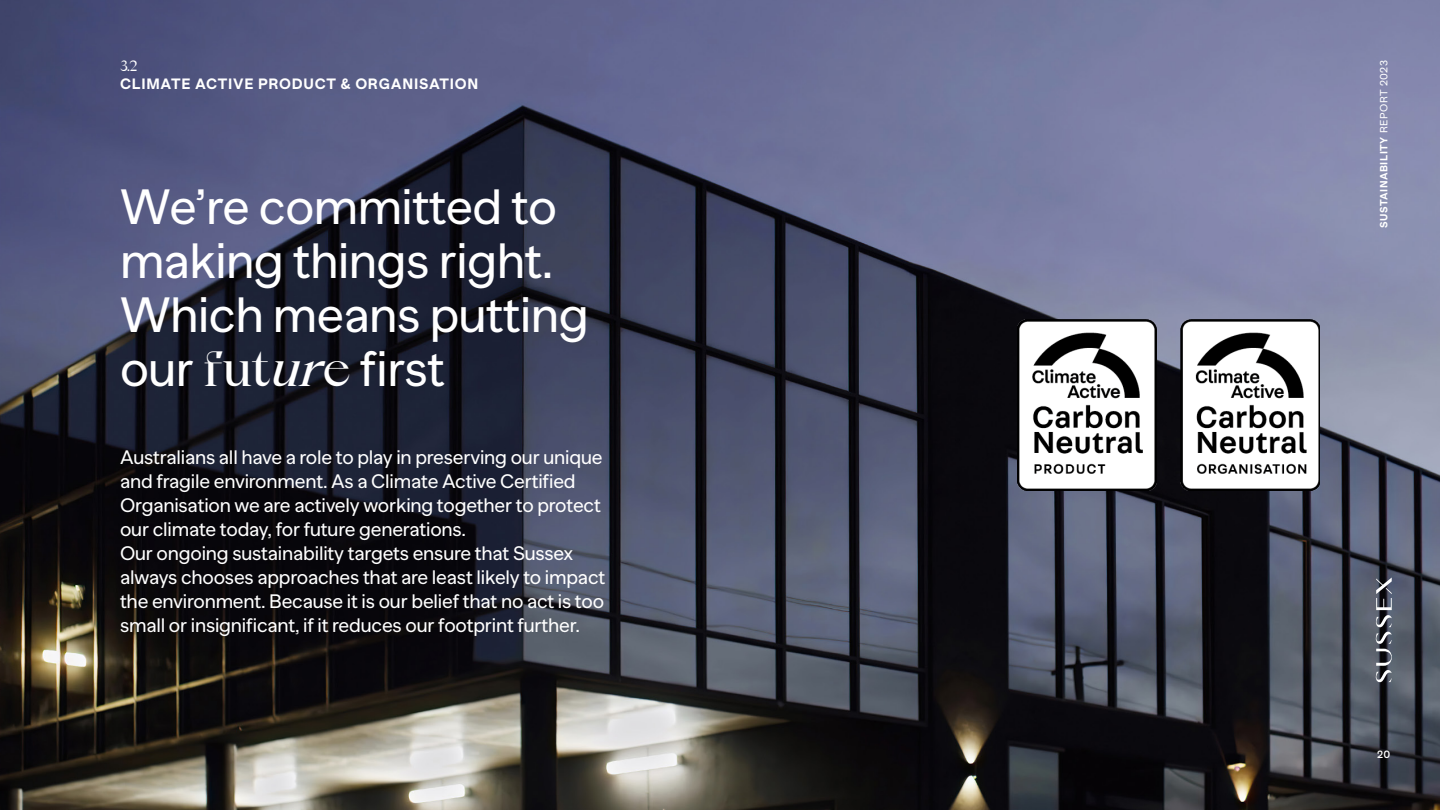
<style>
.page{position:relative;width:1440px;height:810px;background:#fff}
.page>*{position:absolute;margin:0;border:0;box-sizing:border-box;transform-origin:0 0}
.t1{font:49.5px/54px "Banana Grotesk";letter-spacing:-.01em;color:#fff}
.t2{font:19.5px/24px "Banana Grotesk";letter-spacing:-.01em;color:#fff}
.t3{font:800 15px "Banana Grotesk";letter-spacing:.05em;color:#fff}
.t4{font:15px "Cako";color:#fff}
.t5{font:800 10.5px "Banana Grotesk";letter-spacing:.05em;color:#fff}
.t6{font:600 10.5px "Banana Grotesk";color:#fff}
.s1{font-family:"Cako"}
.s2{font-family:"Cako";font-style:italic}
.s3{font-weight:400}
</style>
<div class="page">
<img style="left:0;top:0;width:1440px;height:810px">
<img style="left:1180px;top:320px;width:140px;height:170px">
<img style="left:1017px;top:320px;width:140px;height:170px">
<svg style="left:1376px;top:578px;width:16px;height:104px;background:#656870"></svg>
<p class="t4" style="left:120px;top:57px;width:19px">3.2</p>
<p class="t3" style="left:120px;top:75px;width:360px">CLIMATE ACTIVE PRODUCT &amp; ORGANISATION</p>
<h1 class="t1" style="left:120px;top:181px;width:470px">We’re committed to making things right.<br>Which means putting our <span class="s1">fut</span><span class="s2">ur</span><span class="s1">e</span> first</h1>
<p class="t2" style="left:120px;top:445px;width:487px">Australians all have a role to play in preserving our unique and fragile environment. As a Climate Active Certified Organisation we are actively working together to protect our climate today, for future generations.<br>Our ongoing sustainability targets ensure that Sussex always chooses approaches that are least likely to impact the environment. Because it is our belief that no act is too small or insignificant, if it reduces our footprint further.</p>
<p class="t5" style="left:1378px;top:228px;width:170px;rotate:-90deg">SUSTAINABILITY <span class="s3">REPORT 2023</span></p>
<p class="t6" style="left:1377px;top:748px;width:15px">20</p>
</div>
